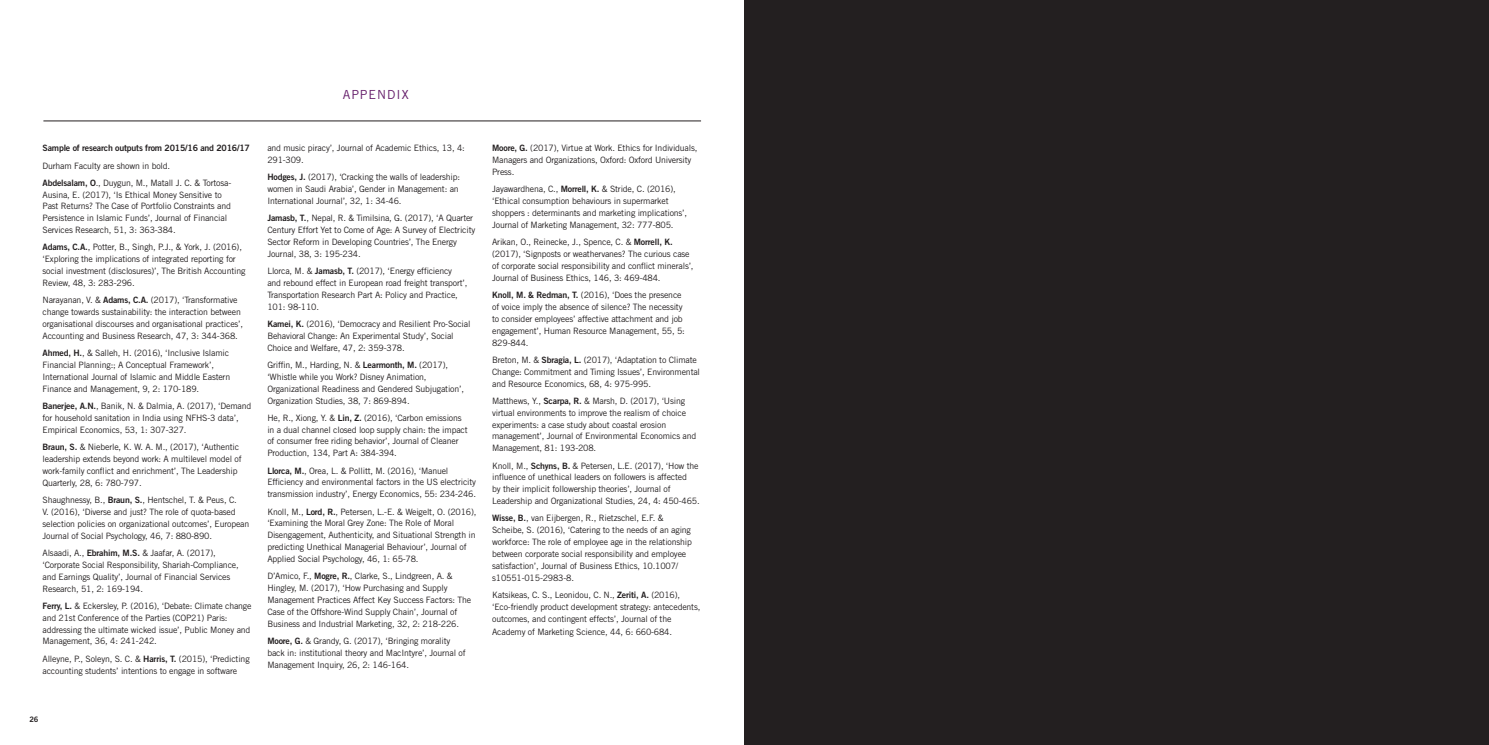
<style>
.page{position:relative;width:1489px;height:745px;background:#fff}
.page>*{position:absolute;margin:0;border:0;box-sizing:border-box;transform-origin:0 0}
.t1{font:12.5px "Trade Gothic";letter-spacing:.08em;color:#67206c}
.List_Paragraph{font:8.75px/11.9px "Trade Gothic";letter-spacing:-.02em;color:#231f20}
.List_Paragraph-2{font:8.75px "Trade Gothic Bold Two";letter-spacing:-.02em;color:#231f20}
.List_Paragraph-3{font:7.5px "Trade Gothic Bold Two";color:#231f20}
.s1{font-family:"Trade Gothic Bold Two"}
</style>
<div class="page">
<div style="left:744px;top:0;width:744px;height:744px;background:#231f20"></div>
<hr style="left:43px;top:120px;width:658px;height:1px;background:#231f20">
<p class="t1" style="left:343px;top:87px;width:68px">APPENDIX</p>
<p class="List_Paragraph-2" style="left:43px;top:143px;width:209px">Sample of research outputs from 2015/16 and 2016/17</p>
<p class="List_Paragraph" style="left:43px;top:159px;width:129px">Durham Faculty are shown in bold.</p>
<p class="List_Paragraph" style="left:43px;top:176px;width:190px"><span class="s1">Abdelsalam, O</span>., Duygun, M., Matall J. C. &amp; Tortosa-Ausina, E. (2017), ‘Is Ethical Money Sensitive to Past Returns? The Case of Portfolio Constraints and Persistence in Islamic Funds’, Journal of Financial Services Research, 51, 3: 363-384.</p>
<p class="List_Paragraph" style="left:43px;top:241px;width:204px"><span class="s1">Adams, C.A.</span>, Potter, B., Singh, P.J., &amp; York, J. (2016), ‘Exploring the implications of integrated reporting for social investment (disclosures)’, The British Accounting Review, 48, 3: 283-296.</p>
<p class="List_Paragraph" style="left:43px;top:294px;width:202px">Narayanan, V. &amp; <span class="s1">Adams, C.A.</span> (2017), ‘Transformative change towards sustainability: the interaction between organisational discourses and organisational practices’, Accounting and Business Research, 47, 3: 344-368.</p>
<p class="List_Paragraph" style="left:43px;top:347px;width:189px"><span class="s1">Ahmed, H.</span>, &amp; Salleh, H. (2016), ‘Inclusive Islamic Financial Planning:; A Conceptual Framework’, International Journal of Islamic and Middle Eastern Finance and Management, 9, 2: 170-189.</p>
<p class="List_Paragraph" style="left:43px;top:399px;width:210px"><span class="s1">Banerjee, A.N.</span>, Banik, N. &amp; Dalmia, A. (2017), ‘Demand for household sanitation in India using NFHS-3 data’,<br>Empirical Economics, 53, 1: 307-327.</p>
<p class="List_Paragraph" style="left:43px;top:440px;width:200px"><span class="s1">Braun, S.</span> &amp; Nieberle, K. W. A. M., (2017), ‘Authentic leadership extends beyond work: A multilevel model of work-family conflict and enrichment’, The Leadership Quarterly, 28, 6: 780-797.</p>
<p class="List_Paragraph" style="left:43px;top:493px;width:208px">Shaughnessy, B., <span class="s1">Braun, S.</span>, Hentschel, T. &amp; Peus, C.<br>V. (2016), ‘Diverse and just? The role of quota-based selection policies on organizational outcomes’, European Journal of Social Psychology, 46, 7: 880-890.</p>
<p class="List_Paragraph" style="left:43px;top:546px;width:198px">Alsaadi, A., <span class="s1">Ebrahim, M.S.</span> &amp; Jaafar, A. (2017), ‘Corporate Social Responsibility, Shariah-Compliance, and Earnings Quality’, Journal of Financial Services Research, 51, 2: 169-194.</p>
<p class="List_Paragraph" style="left:43px;top:599px;width:210px"><span class="s1">Ferry, L.</span> &amp; Eckersley, P. (2016), ‘Debate: Climate change and 21st Conference of the Parties (COP21) Paris: addressing the ultimate wicked issue’, Public Money and Management, 36, 4: 241-242.</p>
<p class="List_Paragraph" style="left:43px;top:652px;width:209px">Alleyne, P., Soleyn, S. C. &amp; <span class="s1">Harris, T.</span> (2015), ‘Predicting accounting students’ intentions to engage in software</p>
<p class="List_Paragraph" style="left:267px;top:142px;width:199px">and music piracy’, Journal of Academic Ethics, 13, 4:<br>291-309.</p>
<p class="List_Paragraph" style="left:267px;top:171px;width:194px"><span class="s1">Hodges, J.</span> (2017), ‘Cracking the walls of leadership: women in Saudi Arabia’, Gender in Management: an<br>International Journal’, 32, 1: 34-46.</p>
<p class="List_Paragraph" style="left:267px;top:212px;width:209px"><span class="s1">Jamasb, T.</span>, Nepal, R. &amp; Timilsina, G. (2017), ‘A Quarter Century Effort Yet to Come of Age: A Survey of Electricity Sector Reform in Developing Countries’, The Energy Journal, 38, 3: 195-234.</p>
<p class="List_Paragraph" style="left:267px;top:264px;width:202px">Llorca, M. &amp; <span class="s1">Jamasb, T.</span> (2017), ‘Energy efficiency and rebound effect in European road freight transport’, Transportation Research Part A: Policy and Practice, 101: 98-110.</p>
<p class="List_Paragraph" style="left:267px;top:317px;width:205px"><span class="s1">Kamei, K.</span> (2016), ‘Democracy and Resilient Pro-Social<br>Behavioral Change: An Experimental Study’, Social<br>Choice and Welfare, 47, 2: 359-378.</p>
<p class="List_Paragraph" style="left:267px;top:358px;width:198px">Griffin, M., Harding, N. &amp; <span class="s1">Learmonth, M.</span> (2017), ‘Whistle while you Work? Disney Animation, Organizational Readiness and Gendered Subjugation’, Organization Studies, 38, 7: 869-894.</p>
<p class="List_Paragraph" style="left:267px;top:411px;width:202px">He, R., Xiong, Y. &amp; <span class="s1">Lin, Z.</span> (2016), ‘Carbon emissions in a dual channel closed loop supply chain: the impact of consumer free riding behavior’, Journal of Cleaner Production, 134, Part A: 384-394.</p>
<p class="List_Paragraph" style="left:267px;top:464px;width:210px"><span class="s1">Llorca, M.</span>, Orea, L. &amp; Pollitt, M. (2016), ‘Manuel<br>Efficiency and environmental factors in the US electricity transmission industry’, Energy Economics, 55: 234-246.</p>
<p class="List_Paragraph" style="left:267px;top:505px;width:211px">Knoll, M., <span class="s1">Lord, R.</span>, Petersen, L.-E. &amp; Weigelt, O. (2016), ‘Examining the Moral Grey Zone: The Role of Moral Disengagement, Authenticity, and Situational Strength in predicting Unethical Managerial Behaviour’, Journal of Applied Social Psychology, 46, 1: 65-78.</p>
<p class="List_Paragraph" style="left:267px;top:569px;width:205px">D’Amico, F., <span class="s1">Mogre, R.</span>, Clarke, S., Lindgreen, A. &amp; Hingley, M. (2017), ‘How Purchasing and Supply Management Practices Affect Key Success Factors: The Case of the Offshore-Wind Supply Chain’, Journal of Business and Industrial Marketing, 32, 2: 218-226.</p>
<p class="List_Paragraph" style="left:267px;top:634px;width:200px"><span class="s1">Moore, G.</span> &amp; Grandy, G. (2017), ‘Bringing morality back in: institutional theory and MacIntyre’, Journal of<br>Management Inquiry, 26, 2: 146-164.</p>
<p class="List_Paragraph" style="left:492px;top:142px;width:207px"><span class="s1">Moore, G.</span> (2017), Virtue at Work. Ethics for Individuals,<br>Managers and Organizations, Oxford: Oxford University<br>Press.</p>
<p class="List_Paragraph" style="left:492px;top:183px;width:196px">Jayawardhena, C., <span class="s1">Morrell, K.</span> &amp; Stride, C. (2016), ‘Ethical consumption behaviours in supermarket shoppers : determinants and marketing implications’, Journal of Marketing Management, 32: 777-805.</p>
<p class="List_Paragraph" style="left:492px;top:236px;width:203px">Arikan, O., Reinecke, J., Spence, C. &amp; <span class="s1">Morrell, K. </span>(2017), ‘Signposts or weathervanes? The curious case of corporate social responsibility and conflict minerals’, Journal of Business Ethics, 146, 3: 469-484.</p>
<p class="List_Paragraph" style="left:492px;top:289px;width:194px"><span class="s1">Knoll, M. &amp; Redman, T.</span> (2016), ‘Does the presence of voice imply the absence of silence? The necessity to consider employees’ affective attachment and job engagement’, Human Resource Management, 55, 5:<br>829-844.</p>
<p class="List_Paragraph" style="left:492px;top:353px;width:209px">Breton, M. &amp; <span class="s1">Sbragia, L.</span> (2017), ‘Adaptation to Climate<br>Change: Commitment and Timing Issues’, Environmental and Resource Economics, 68, 4: 975-995.</p>
<p class="List_Paragraph" style="left:492px;top:394px;width:206px">Matthews, Y., <span class="s1">Scarpa, R.</span> &amp; Marsh, D. (2017), ‘Using virtual environments to improve the realism of choice experiments: a case study about coastal erosion management’, Journal of Environmental Economics and Management, 81: 193-208.</p>
<p class="List_Paragraph" style="left:492px;top:459px;width:209px">Knoll, M., <span class="s1">Schyns, B.</span> &amp; Petersen, L.E. (2017), ‘How the influence of unethical leaders on followers is affected<br>by their implicit followership theories’, Journal of Leadership and Organizational Studies, 24, 4: 450-465.</p>
<p class="List_Paragraph" style="left:492px;top:512px;width:201px"><span class="s1">Wisse, B.</span>, van Eijbergen, R., Rietzschel, E.F. &amp; Scheibe, S. (2016), ‘Catering to the needs of an aging workforce: The role of employee age in the relationship between corporate social responsibility and employee satisfaction’, Journal of Business Ethics, 10.1007/ s10551-015-2983-8.</p>
<p class="List_Paragraph" style="left:492px;top:588px;width:210px">Katsikeas, C. S., Leonidou, C. N., <span class="s1">Zeriti, A.</span> (2016), ‘Eco-friendly product development strategy: antecedents, outcomes, and contingent effects’, Journal of the</p>
<p class="List_Paragraph" style="left:492px;top:625px;width:181px">Academy of Marketing Science, 44, 6: 660-684.</p>
<p class="List_Paragraph-3" style="left:29px;top:714px;width:11px">26</p>
</div>
